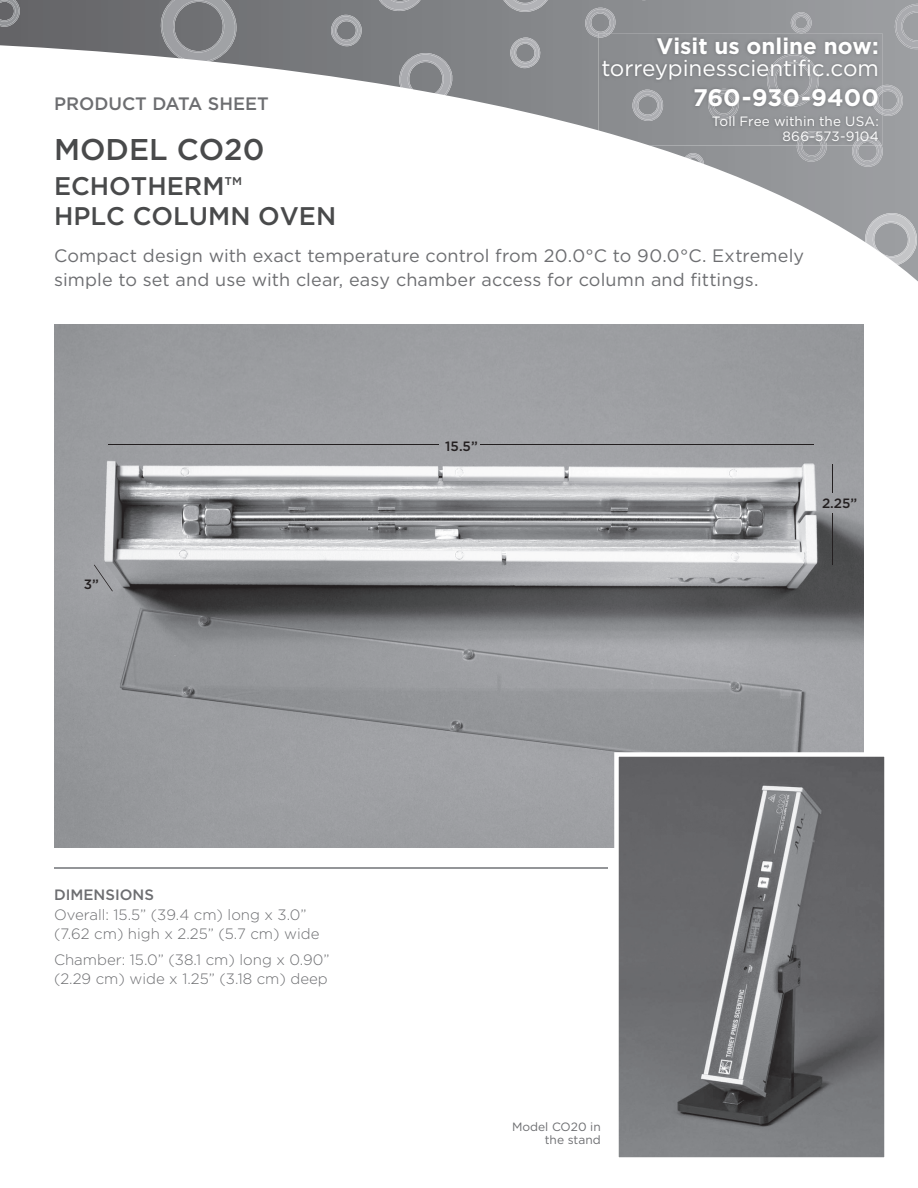
<style>
.page{position:relative;width:918px;height:1188px;background:#fff}
.page>*{position:absolute;margin:0;border:0;box-sizing:border-box;transform-origin:0 0}
.t1{font:500 30px "Gotham";color:#494a4b}
.t2{font:500 25.5px/30px "Gotham";color:#494a4b}
.t3{font:700 24px "Gotham";color:#fff}
.t4{font:22.5px "Gotham";letter-spacing:-.005em;color:#fff}
.t5{font:700 22.5px "Gotham";color:#fff}
.t6{font:18px/24px "Gotham";letter-spacing:.01em;color:#6d6e71}
.t7{font:500 18px "Gotham";color:#6d6e71}
.t8{font:300 15px/19.5px "Gotham";color:#6d6e71}
.t9{font:500 15px "Gotham";color:#6d6e71}
.t10{font:13.5px/15px "Gotham";letter-spacing:.01em;color:#fff;text-align:right}
.t11{font:500 13.5px "Gotham";color:#231f20}
.t12{font:12px/13.5px "Gotham";color:#6d6e71;text-align:right}
</style>
<div class="page">
<svg style="left:0;top:0;width:918px;height:282px"></svg>
<svg style="left:498px;top:0;width:55px;height:12px"></svg>
<svg style="left:894px;top:4px;width:24px;height:45px"></svg>
<svg style="left:797px;top:146px;width:30px;height:16px"></svg>
<svg style="left:852px;top:146px;width:31px;height:21px"></svg>
<svg style="left:882px;top:85px;width:21px;height:31px"></svg>
<svg style="left:683px;top:153px;width:21px;height:21px"></svg>
<svg style="left:865px;top:213px;width:53px;height:53px;background:#babbbe"></svg>
<svg style="left:373px;top:0;width:54px;height:11px"></svg>
<svg style="left:398px;top:53px;width:55px;height:52px"></svg>
<svg style="left:159px;top:0;width:79px;height:63px;background:#8b8d90"></svg>
<svg style="left:629px;top:0;width:31px;height:1px"></svg>
<svg style="left:331px;top:15px;width:31px;height:31px"></svg>
<svg style="left:0;top:0;width:20px;height:27px"></svg>
<svg style="left:510px;top:38px;width:31px;height:30px"></svg>
<img style="left:599px;top:33px;width:283px;height:113px">
<img style="left:797px;top:131px;width:30px;height:15px">
<svg style="left:791px;top:12px;width:21px;height:22px"></svg>
<img style="left:853px;top:136px;width:29px;height:10px">
<img style="left:872px;top:86px;width:10px;height:29px">
<img style="left:632px;top:90px;width:32px;height:31px">
<img style="left:766px;top:54px;width:54px;height:53px">
<svg style="left:585px;top:8px;width:31px;height:30px"></svg>
<img style="left:708px;top:89px;width:31px;height:31px">
<img style="left:54px;top:324px;width:810px;height:524px">
<hr style="left:54px;top:867px;width:554px;height:2px;background:#939598">
<svg style="left:832px;top:465px;width:1px;height:28px"></svg>
<hr style="left:833px;top:514px;width:1px;height:51px;background:#231f20">
<hr style="left:108px;top:444px;width:330px;height:1px;background:#231f20">
<hr style="left:481px;top:445px;width:333px;height:1px;background:#231f20">
<svg style="left:94px;top:565px;width:19px;height:26px"></svg>
<svg style="left:614px;top:752px;width:271px;height:406px;background:#737476"></svg>
<p class="t5" style="left:657px;top:37px;width:224px">Visit us online now:</p>
<p class="t4" style="left:601px;top:60px;width:279px">torreypinesscientific.com</p>
<h3 class="t3" style="left:693px;top:88px;width:187px">760-930-9400</h3>
<p class="t10" style="left:712px;top:115px;width:169px">Toll Free within the USA:<br>866-573-9104</p>
<p class="t7" style="left:54px;top:96px;width:216px">PRODUCT DATA SHEET</p>
<h1 class="t1" style="left:54px;top:138px;width:212px">MODEL CO20</h1>
<h2 class="t2" style="left:54px;top:172px;width:284px">ECHOTHERM™<br>HPLC COLUMN OVEN</h2>
<p class="t6" style="left:54px;top:245px;width:752px">Compact design with exact temperature control from 20.0°C to 90.0°C. Extremely simple to set and use with clear, easy chamber access for column and fittings.</p>
<p class="t11" style="left:84px;top:579px;width:17px">3”</p>
<p class="t11" style="left:445px;top:441px;width:34px">15.5”</p>
<p class="t9" style="left:54px;top:889px;width:101px">DIMENSIONS</p>
<p class="t8" style="left:54px;top:906px;width:267px">Overall: 15.5” (39.4 cm) long x 3.0” (7.62 cm) high x 2.25” (5.7 cm) wide</p>
<p class="t8" style="left:54px;top:951px;width:277px">Chamber: 15.0” (38.1 cm) long x 0.90” (2.29 cm) wide x 1.25” (3.18 cm) deep</p>
<p class="t12" style="left:512px;top:1120px;width:90px">Model CO20 in the stand</p>
<p class="t11" style="left:822px;top:498px;width:37px">2.25”</p>
</div>
